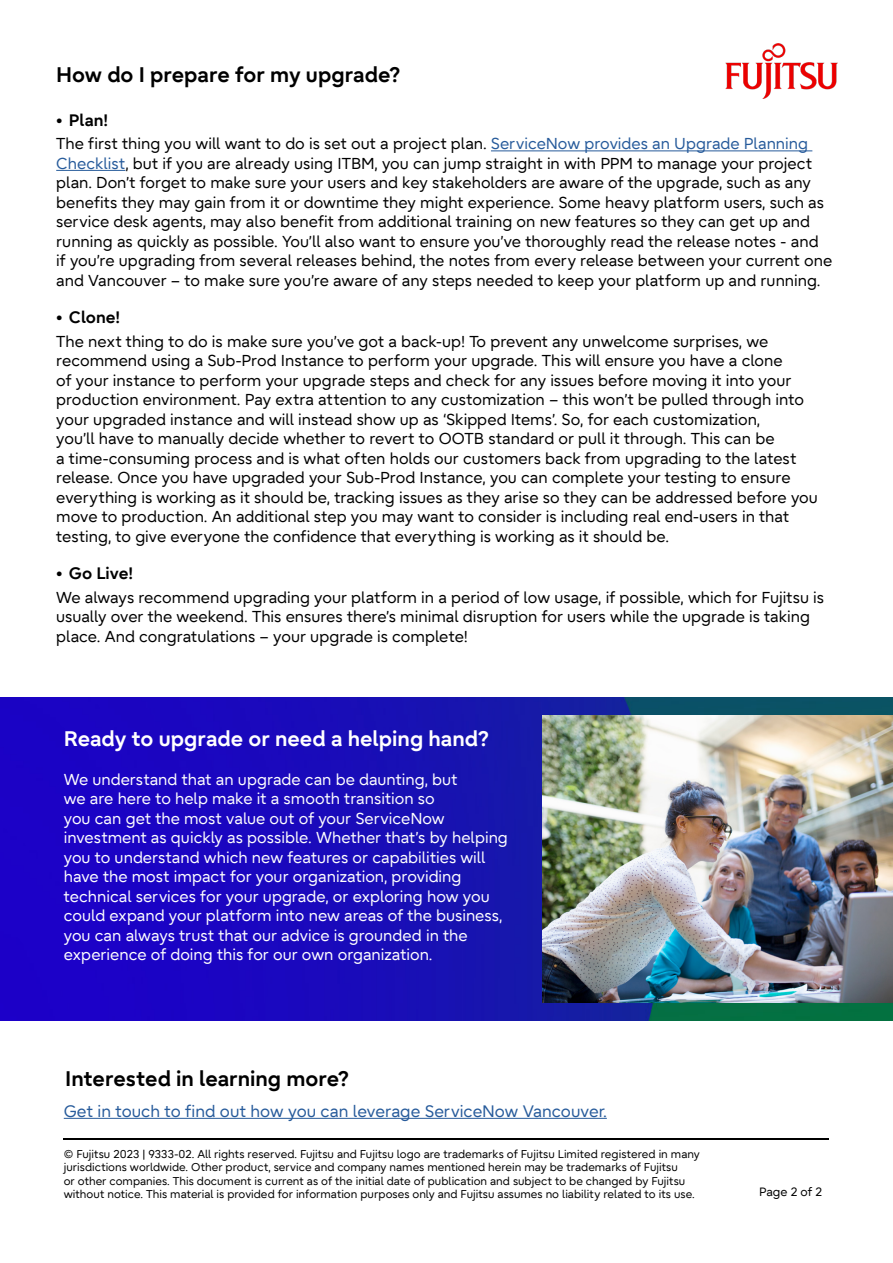
<style>
.page{position:relative;width:893px;height:1263px;background:#fff}
.page>*{position:absolute;margin:0;border:0;box-sizing:border-box;transform-origin:0 0}
.t1{font:700 21px "Fujitsu Infinity Pro";color:#000}
.t2{font:700 21px "Fujitsu Infinity Pro";color:#fff}
.t3{font:16.5px "Fujitsu Infinity Pro";color:#275b9b}
.t4{font:700 16.5px "Fujitsu Infinity Pro";color:#000}
.t5{font:15.75px/19.5px "Fujitsu Infinity Pro";color:#000}
.t6{font:15.75px/19.5px "Fujitsu Infinity Pro";color:#fff}
.t7{font:12px "Fujitsu Infinity Pro";color:#000}
.t8{font:11.25px/13.5px "Fujitsu Infinity Pro";color:#000}
.s1{color:#275b9b}
</style>
<div class="page">
<hr style="left:491px;top:150px;width:321px;height:1px;background:#275b9b">
<hr style="left:56px;top:170px;width:69px;height:1px;background:#275b9b">
<hr style="left:64px;top:1138px;width:765px;height:2px;background:#000">
<img style="left:0;top:697px;width:893px;height:323px">
<img style="left:542px;top:715px;width:351px;height:288px">
<hr style="left:64px;top:1118px;width:543px;height:1px;background:#275b9b">
<img style="left:725px;top:44px;width:112px;height:54px">
<h1 class="t1" style="left:56px;top:61px;width:345px">How do I prepare for my upgrade?</h1>
<p class="t4" style="left:56px;top:109px;width:53px">• Plan!</p>
<p class="t5" style="left:56px;top:134px;width:777px">The first thing you will want to do is set out a project plan. <span class="s1">ServiceNow provides an Upgrade Planning Checklist</span>, but if you are already using ITBM, you can jump straight in with PPM to manage your project plan. Don’t forget to make sure your users and key stakeholders are aware of the upgrade, such as any benefits they may gain from it or downtime they might experience. Some heavy platform users, such as service desk agents, may also benefit from additional training on new features so they can get up and running as quickly as possible. You’ll also want to ensure you’ve thoroughly read the release notes - and<br>if you’re upgrading from several releases behind, the notes from every release between your current one and Vancouver – to make sure you’re aware of any steps needed to keep your platform up and running.</p>
<p class="t4" style="left:56px;top:306px;width:65px">• Clone!</p>
<p class="t5" style="left:56px;top:331px;width:763px">The next thing to do is make sure you’ve got a back-up! To prevent any unwelcome surprises, we recommend using a Sub-Prod Instance to perform your upgrade. This will ensure you have a clone<br>of your instance to perform your upgrade steps and check for any issues before moving it into your production environment. Pay extra attention to any customization – this won’t be pulled through into your upgraded instance and will instead show up as ‘Skipped Items’. So, for each customization,<br>you’ll have to manually decide whether to revert to OOTB standard or pull it through. This can be<br>a time-consuming process and is what often holds our customers back from upgrading to the latest release. Once you have upgraded your Sub-Prod Instance, you can complete your testing to ensure everything is working as it should be, tracking issues as they arise so they can be addressed before you move to production. An additional step you may want to consider is including real end-users in that testing, to give everyone the confidence that everything is working as it should be.</p>
<p class="t4" style="left:56px;top:562px;width:78px">• Go Live!</p>
<p class="t5" style="left:56px;top:587px;width:769px">We always recommend upgrading your platform in a period of low usage, if possible, which for Fujitsu is usually over the weekend. This ensures there’s minimal disruption for users while the upgrade is taking place. And congratulations – your upgrade is complete!</p>
<h1 class="t2" style="left:64px;top:724px;width:427px">Ready to upgrade or need a helping hand?</h1>
<p class="t6" style="left:64px;top:769px;width:446px">We understand that an upgrade can be daunting, but<br>we are here to help make it a smooth transition so<br>you can get the most value out of your ServiceNow investment as quickly as possible. Whether that’s by helping you to understand which new features or capabilities will have the most impact for your organization, providing technical services for your upgrade, or exploring how you could expand your platform into new areas of the business, you can always trust that our advice is grounded in the experience of doing this for our own organization.</p>
<h1 class="t1" style="left:65px;top:1064px;width:285px">Interested in learning more?</h1>
<p class="t3" style="left:64px;top:1100px;width:545px">Get in touch to find out how you can leverage ServiceNow Vancouver.</p>
<p class="t8" style="left:64px;top:1147px;width:638px">© Fujitsu 2023 | 9333-02. All rights reserved. Fujitsu and Fujitsu logo are trademarks of Fujitsu Limited registered in many jurisdictions worldwide. Other product, service and company names mentioned herein may be trademarks of Fujitsu<br>or other companies. This document is current as of the initial date of publication and subject to be changed by Fujitsu without notice. This material is provided for information purposes only and Fujitsu assumes no liability related to its use.</p>
<p class="t7" style="left:759px;top:1184px;width:65px">Page 2 of 2</p>
</div>
